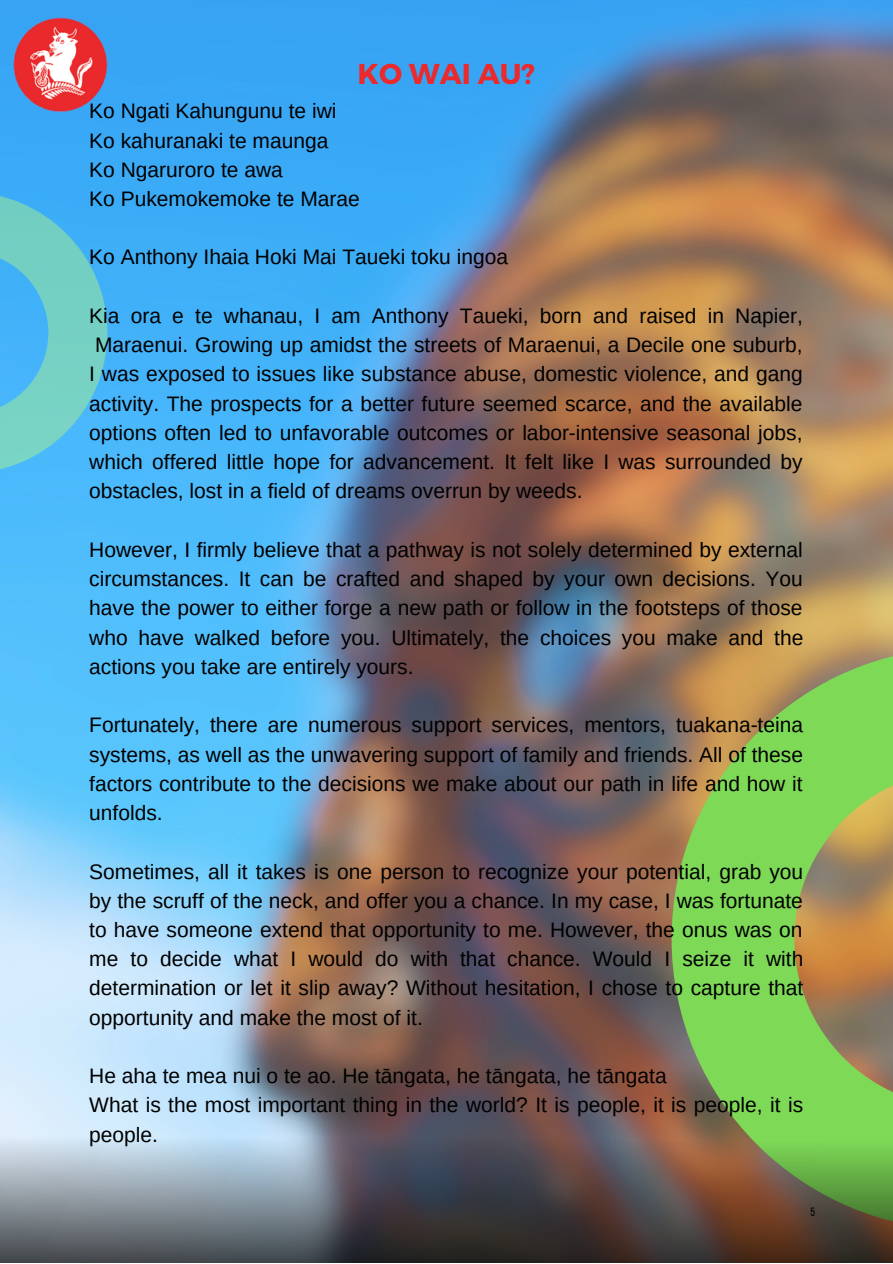
<style>
.page{position:relative;width:893px;height:1264px;background:#fff}
.page>*{position:absolute;margin:0;border:0;box-sizing:border-box;transform-origin:0 0}
.t1{font:700 28.65px "Montserrat";color:#ea2a2c}
.t2{font:21px/29.2px "Arimo";color:#000;text-align:justify}
.t3{font:12px "Bebas Neue";color:#000}
</style>
<div class="page">
<img style="left:0;top:0;width:892px;height:850px">
<svg style="left:671px;top:648px;width:221px;height:202px;background:#9ab857"></svg>
<svg style="left:0;top:192px;width:107px;height:281px;background:#5ec3db"></svg>
<img style="left:12px;top:18px;width:96px;height:94px">
<img style="left:0;top:850px;width:892px;height:412px">
<p class="t1" style="left:357px;top:55px;width:179px">KO WAI AU?</p>
<p class="t2" style="left:89px;top:96px;width:249px">Ko Ngati Kahungunu te iwi</p>
<p class="t2" style="left:89px;top:126px;width:240px">Ko kahuranaki te maunga</p>
<p class="t2" style="left:89px;top:155px;width:195px">Ko Ngaruroro te awa</p>
<p class="t2" style="left:89px;top:184px;width:272px">Ko Pukemokemoke te Marae</p>
<p class="t2" style="left:89px;top:242px;width:420px">Ko Anthony Ihaia Hoki Mai Taueki toku ingoa</p>
<p class="t2" style="left:89px;top:301px;width:715px">Kia ora e te whanau, I am Anthony Taueki, born and raised in Napier, Maraenui. Growing up amidst the streets of Maraenui, a Decile one suburb, I was exposed to issues like substance abuse, domestic violence, and gang activity. The prospects for a better future seemed scarce, and the available options often led to unfavorable outcomes or labor-intensive seasonal jobs, which offered little hope for advancement. It felt like I was surrounded by obstacles, lost in a field of dreams overrun by weeds.</p>
<p class="t2" style="left:89px;top:535px;width:715px">However, I firmly believe that a pathway is not solely determined by external circumstances. It can be crafted and shaped by your own decisions. You have the power to either forge a new path or follow in the footsteps of those who have walked before you. Ultimately, the choices you make and the actions you take are entirely yours.</p>
<p class="t2" style="left:89px;top:710px;width:715px">Fortunately, there are numerous support services, mentors, tuakana-teina systems, as well as the unwavering support of family and friends. All of these factors contribute to the decisions we make about our path in life and how it unfolds.</p>
<p class="t2" style="left:89px;top:856px;width:715px">Sometimes, all it takes is one person to recognize your potential, grab you by the scruff of the neck, and offer you a chance. In my case, I was fortunate to have someone extend that opportunity to me. However, the onus was on me to decide what I would do with that chance. Would I seize it with determination or let it slip away? Without hesitation, I chose to capture that opportunity and make the most of it.</p>
<p class="t2" style="left:89px;top:1061px;width:579px">He aha te mea nui o te ao. He tāngata, he tāngata, he tāngata</p>
<p class="t2" style="left:89px;top:1090px;width:715px">What is the most important thing in the world? It is people, it is people, it is people.</p>
<p class="t3" style="left:810px;top:1207px;width:6px">5</p>
</div>
